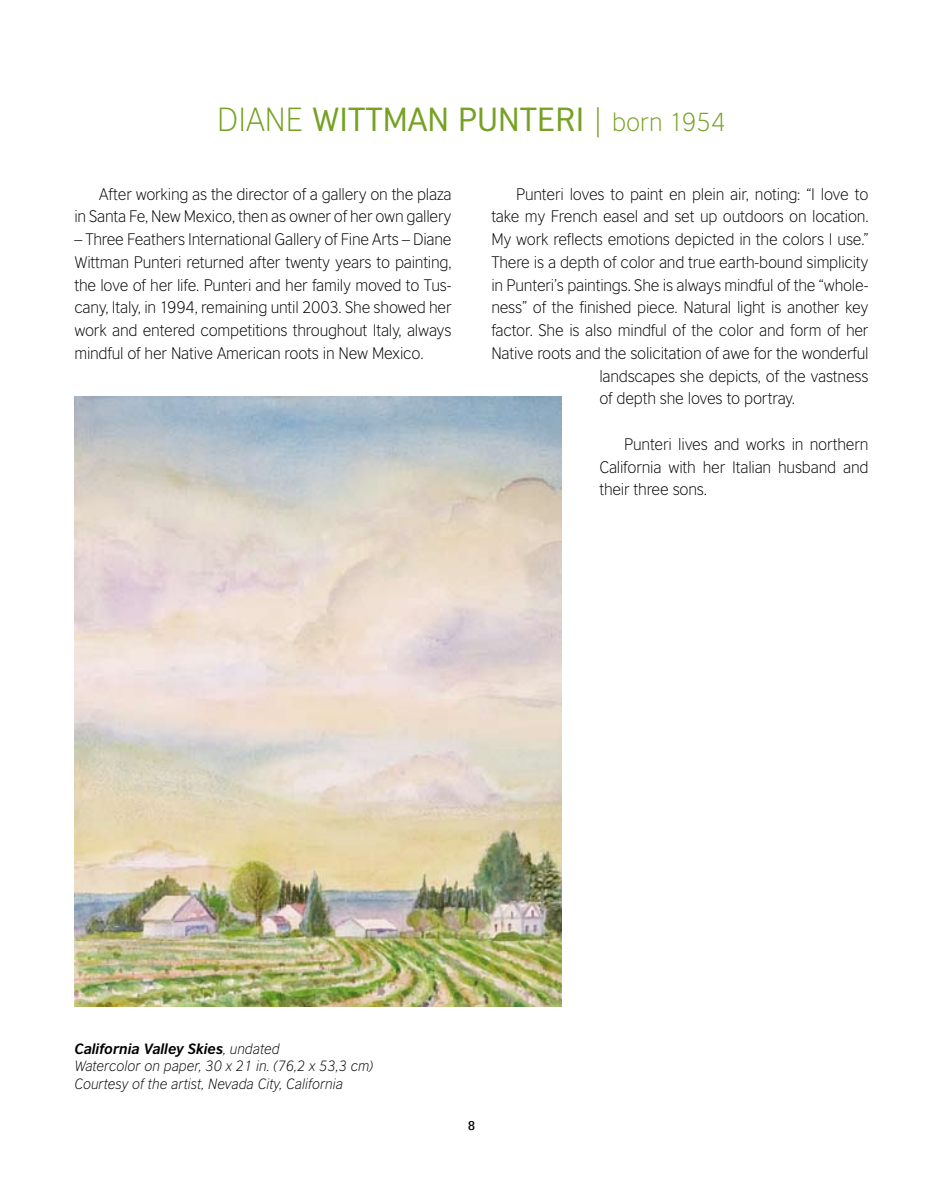
<style>
.page{position:relative;width:943px;height:1191px;background:#fff}
.page>*{position:absolute;margin:0;border:0;box-sizing:border-box;transform-origin:0 0}
.t1{font:31.5px "British Council Sans";color:#76a123}
.t2{font:300 31.5px "British Council Sans";color:#76a123}
.t3{font:300 15.75px/22.8px "British Council Sans";letter-spacing:-.015em;color:#000;text-align:justify}
.t4{font:italic 300 14px/17.5px "British Council Sans";color:#000}
.s1{font-weight:300}
.s2{font-weight:300;font-size:24.5px}
.s3{font-weight:700}
</style>
<div class="page">
<img style="left:74px;top:397px;width:488px;height:609px">
<h1 class="t2" style="left:217px;top:102px;width:18px">Diane</h1>
<h1 class="t1" style="left:312px;top:101px;width:415px">WITTMAN PUNTERI <span class="s1">|</span> <span class="s2">born 1954</span></h1>
<p class="t3" style="left:74px;top:182px;width:379px;text-align:right">After working as the director of a gallery on the plaza<br>in Santa Fe, New Mexico, then as owner of her own gallery</p>
<p class="t3" style="left:74px;top:228px;width:379px">– Three Feathers International Gallery of Fine Arts – Diane Wittman Punteri returned after twenty years to painting, the love of her life. Punteri and her family moved to Tus&shy;cany, Italy, in 1994, remaining until 2003. She showed her work and entered competitions throughout Italy, always mindful of her Native American roots in New Mexico.</p>
<p class="t3" style="left:516px;top:182px;width:354px">Punteri loves to paint en plein air, noting: “I love to</p>
<p class="t3" style="left:491px;top:205px;width:379px">take my French easel and set up outdoors on location.</p>
<p class="t3" style="left:491px;top:228px;width:379px">My work reflects emotions depicted in the colors I use.”</p>
<p class="t3" style="left:491px;top:251px;width:379px">There is a depth of color and true earth-bound simplicity</p>
<p class="t3" style="left:491px;top:273px;width:379px">in Punteri’s paintings. She is always mindful of the “whole-</p>
<p class="t3" style="left:491px;top:296px;width:379px">ness” of the finished piece. Natural light is another key</p>
<p class="t3" style="left:491px;top:319px;width:379px">factor. She is also mindful of the color and form of her</p>
<p class="t3" style="left:491px;top:342px;width:379px">Native roots and the solicitation of awe for the wonderful</p>
<p class="t3" style="left:599px;top:364px;width:271px">landscapes she depicts, of the vastness</p>
<p class="t3" style="left:599px;top:387px;width:197px">of depth she loves to portray.</p>
<p class="t3" style="left:599px;top:433px;width:271px;text-indent:25px">Punteri lives and works in northern California with her Italian husband and their three sons.</p>
<p class="t4" style="left:74px;top:1039px;width:300px"><span class="s3">California Valley Skies</span>, undated<br>Watercolor on paper, 30 x 21 in. (76,2 x 53,3 cm)<br>Courtesy of the artist, Nevada City, California</p>
</div>
